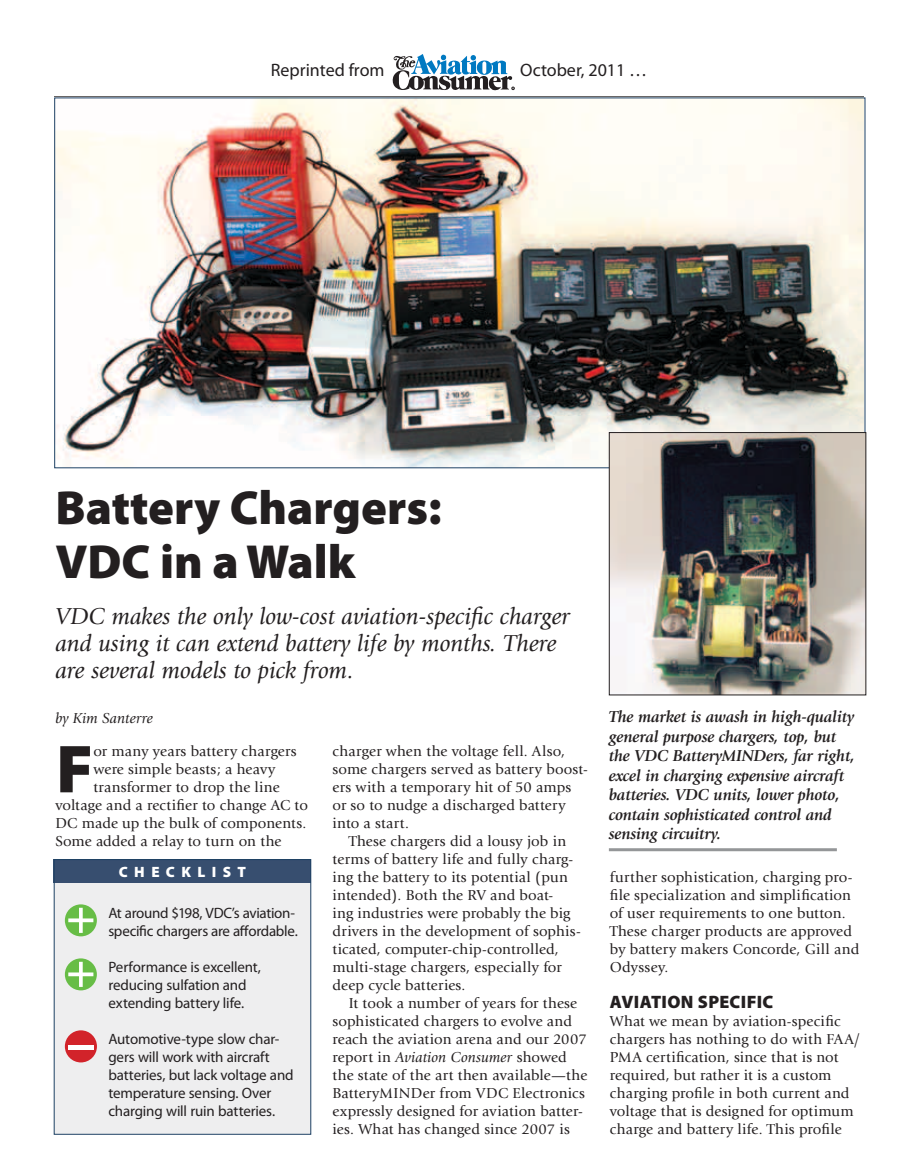
<style>
.page{position:relative;width:918px;height:1175px;background:#fff}
.page>*{position:absolute;margin:0;border:0;box-sizing:border-box;transform-origin:0 0}
.t1{font:900 68.4px "Myriad Pro";color:#231f20}
.t2{font:900 48px/54px "Myriad Pro";color:#231f20}
.t3{font:italic 24px/27px "Giovanni";color:#231f20}
.t4{font:18px "Myriad Pro";color:#231f20}
.t5{font:900 18px "Myriad Pro";letter-spacing:.02em;color:#231f20}
.t6{font:italic 700 16.5px/19.5px "Giovanni";letter-spacing:-.01em;color:#231f20}
.t7{font:15px/18px "Giovanni";letter-spacing:.01em;color:#231f20}
.t8{font:15px/18px "Myriad Pro";letter-spacing:-.01em;color:#231f20}
.t9{font:italic 15px "Giovanni";color:#231f20}
.t10{font:900 15px "Myriad Pro";letter-spacing:.425em;color:#fff}
.s1{font-style:italic}
</style>
<div class="page">
<hr style="left:54px;top:96px;width:810px;height:2px;background:#231f20">
<svg style="left:392px;top:54px;width:122px;height:37px"></svg>
<hr style="left:609px;top:848px;width:228px;height:3px;background:#949698">
<img style="left:56px;top:100px;width:807px;height:366px">
<img style="left:611px;top:434px;width:253px;height:259px">
<div style="left:609px;top:432px;width:257px;height:263px;border:1px solid #231f20"></div>
<div style="left:54px;top:859px;width:257px;height:275px;background:#eeeeef"></div>
<div style="left:54px;top:859px;width:257px;height:23px;background:#374e6f"></div>
<svg style="left:65px;top:904px;width:32px;height:32px"></svg>
<svg style="left:68px;top:907px;width:25px;height:26px"></svg>
<svg style="left:65px;top:958px;width:32px;height:32px"></svg>
<svg style="left:68px;top:961px;width:25px;height:26px"></svg>
<div style="left:65px;top:1030px;width:32px;height:32px;background:#d2232a;border-radius:50%"></div>
<div style="left:68px;top:1044px;width:26px;height:5px;background:#fff"></div>
<div style="left:54px;top:859px;width:257px;height:275px;border:1px solid #1d4164"></div>
<p class="t4" style="left:271px;top:59px;width:115px">Reprinted from</p>
<p class="t4" style="left:520px;top:59px;width:128px">October, 2011 …</p>
<h2 class="t2" style="left:55px;top:479px;width:388px">BATTERY CHARGERS:<br>VDC IN A WALK</h2>
<h3 class="t3" style="left:55px;top:602px;width:516px">VDC makes the only low-cost aviation-specific charger and using it can extend battery life by months. There are several models to pick from.</h3>
<p class="t9" style="left:55px;top:709px;width:99px">by Kim Santerre</p>
<h1 class="t1" style="left:56px;top:723px;width:39px">F</h1>
<p class="t7" style="left:93px;top:742px;width:205px">or many years battery chargers</p>
<p class="t7" style="left:333px;top:742px;width:257px">charger when the voltage fell. Also, some chargers served as battery boost&shy;ers with a temporary hit of 50 amps or so to nudge a discharged battery into a start.</p>
<p class="t7" style="left:333px;top:832px;width:250px;text-indent:16px">These chargers did a lousy job in terms of battery life and fully charg&shy;ing the battery to its potential (pun intended). Both the RV and boat-<br>ing industries were probably the big drivers in the development of sophis&shy;ticated, computer-chip-controlled, multi-stage chargers, especially for deep cycle batteries.</p>
<p class="t7" style="left:333px;top:994px;width:256px;text-indent:16px">It took a number of years for these sophisticated chargers to evolve and reach the aviation arena and our 2007 report in <span class="s1">Aviation Consumer</span> showed the state of the art then available—the BatteryMINDer from VDC Electronics expressly designed for aviation batter&shy;ies. What has changed since 2007 is</p>
<p class="t7" style="left:93px;top:760px;width:184px">were simple beasts; a heavy</p>
<p class="t7" style="left:93px;top:778px;width:188px">transformer to drop the line</p>
<p class="t7" style="left:55px;top:796px;width:254px">voltage and a rectifier to change AC to</p>
<p class="t7" style="left:55px;top:814px;width:252px">DC made up the bulk of components.</p>
<p class="t7" style="left:55px;top:832px;width:228px">Some added a relay to turn on the</p>
<p class="t10" style="left:119px;top:861px;width:129px">CHECKLIST</p>
<p class="t8" style="left:108px;top:904px;width:191px">At around $198, VDC’s aviation&shy;specific chargers are affordable.</p>
<p class="t8" style="left:108px;top:958px;width:154px">Performance is excellent, reducing sulfation and extending battery life.</p>
<p class="t8" style="left:108px;top:1030px;width:187px">Automotive-type slow char&shy;gers will work with aircraft batteries, but lack voltage and temperature sensing. Over charging will ruin batteries.</p>
<p class="t6" style="left:609px;top:707px;width:248px">The market is awash in high-quality general purpose chargers, top, but the VDC BatteryMINDers, far right, excel in charging expensive aircraft batteries. VDC units, lower photo, contain sophisticated control and sensing circuitry.</p>
<p class="t7" style="left:610px;top:868px;width:251px">further sophistication, charging pro&shy;file specialization and simplification of user requirements to one button.<br>These charger products are approved by battery makers Concorde, Gill and Odyssey.</p>
<p class="t5" style="left:610px;top:990px;width:164px">AVIATION SPECIFIC</p>
<p class="t7" style="left:610px;top:1012px;width:252px">What we mean by aviation-specific chargers has nothing to do with FAA/ PMA certification, since that is not required, but rather it is a custom charging profile in both current and voltage that is designed for optimum charge and battery life. This profile</p>
</div>
